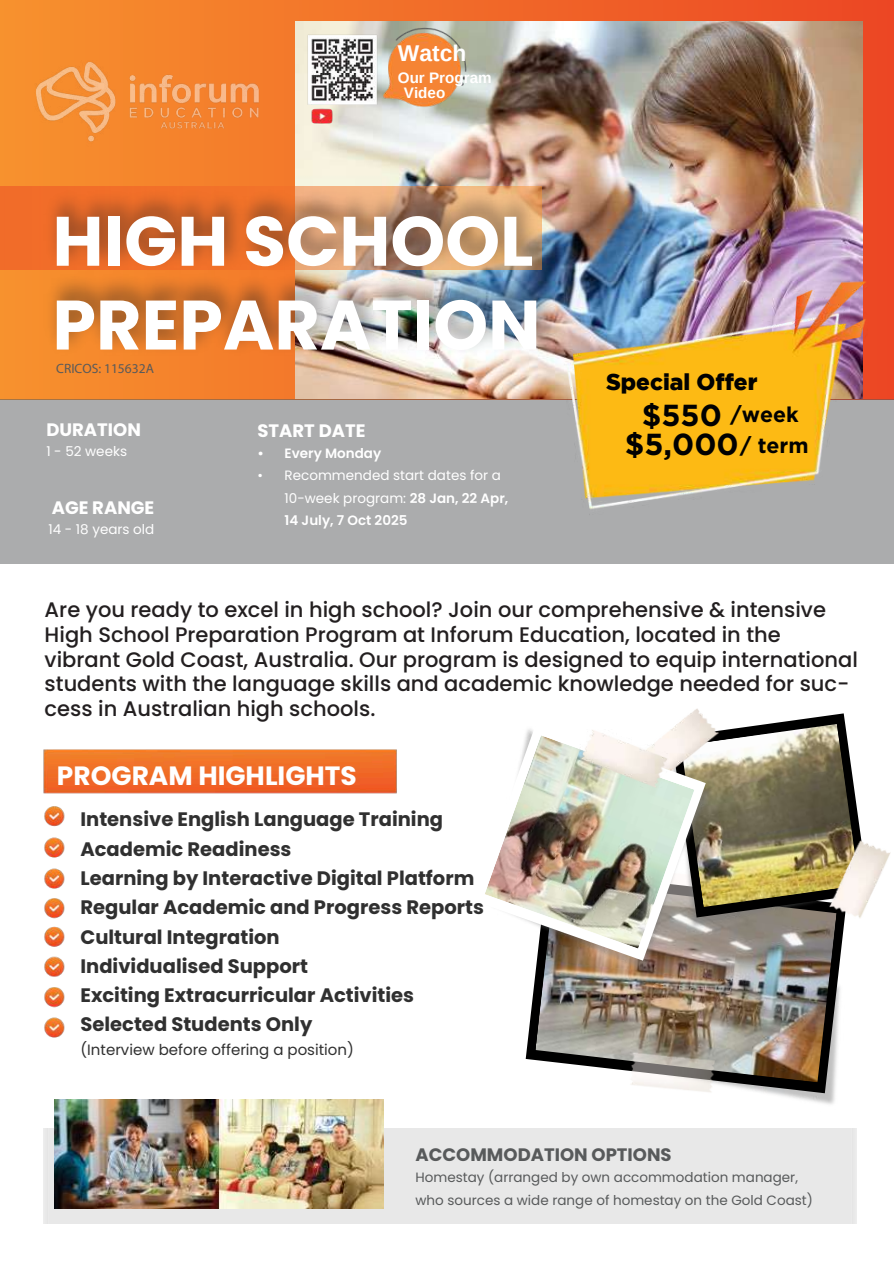
<style>
.page{position:relative;width:894px;height:1264px;background:#fff}
.page>*{position:absolute;margin:0;border:0;box-sizing:border-box;transform-origin:0 0}
.t1{font:700 69.75px/83.7px "Poppins";color:#fff}
.t2{font:700 30.3px/29.2px "Gotham";color:#010101}
.t3{font:700 26.4px "Poppins";color:#fff}
.t4{font:900 22.8px "Gotham";color:#010101}
.t5{font:700 22.8px "Arimo";color:#fff}
.t6{font:700 21.3px "Gotham";color:#010101}
.t7{font:500 21px/24.8px "Poppins";color:#231f20}
.t8{font:700 19.5px/29.2px "Poppins";color:#303030}
.t9{font:700 18px "Poppins";color:#fff}
.t10{font:700 18px "Poppins";color:#585a5b}
.t11{font:700 15.15px/15.8px "Arimo";color:#fff}
.t12{font:15px "Poppins";color:#303030}
.t13{font:13.5px/22.5px "Poppins";color:#fff}
.t14{font:13.5px/22.5px "Poppins";color:#585a5b}
.t15{font:13.5px "Myriad Pro";color:#585a5b}
.t16{font:600 13.5px "Poppins";color:#fff}
.s1{font-weight:600}
.s2{font-size:21.3px}
</style>
<div class="page">
<img style="left:768px;top:1093px;width:89px;height:63px">
<svg style="left:525px;top:979px;width:315px;height:114px"></svg>
<img style="left:535px;top:979px;width:301px;height:103px">
<img style="left:629px;top:1052px;width:86px;height:41px">
<img style="left:730px;top:852px;width:161px;height:127px">
<svg style="left:764px;top:713px;width:98px;height:204px"></svg>
<img style="left:719px;top:724px;width:140px;height:183px">
<img style="left:679px;top:708px;width:40px;height:27px">
<svg style="left:0;top:1px;width:893px;height:398px;background:#f2742b"></svg>
<img style="left:828px;top:840px;width:62px;height:78px">
<img style="left:296px;top:22px;width:566px;height:252px">
<div style="left:0;top:399px;width:893px;height:164px;background:#abacad"></div>
<div style="left:0;top:186px;width:541px;height:84px;background:#f16c29"></div>
<img style="left:34px;top:172px;width:534px;height:228px">
<div style="left:44px;top:1128px;width:812px;height:95px;background:#e8e8e8"></div>
<img style="left:43px;top:749px;width:354px;height:289px">
<img style="left:54px;top:1099px;width:329px;height:109px">
<img style="left:29px;top:54px;width:93px;height:95px">
<img style="left:122px;top:67px;width:143px;height:69px">
<img style="left:525px;top:936px;width:205px;height:87px">
<img style="left:705px;top:735px;width:59px;height:201px">
<img style="left:525px;top:723px;width:180px;height:237px">
<img style="left:485px;top:735px;width:209px;height:213px">
<img style="left:301px;top:20px;width:172px;height:111px">
<img style="left:579px;top:729px;width:89px;height:59px">
<img style="left:559px;top:274px;width:314px;height:241px">
<p class="t5" style="left:398px;top:41px;width:70px">Watch</p>
<p class="t11" style="left:404px;top:70px;width:89px;text-indent:-6px">Our Program<br>Video</p>
<h1 class="t1" style="left:52px;top:199px;width:489px">HIGH SCHOOL<br>PREPARATION</h1>
<p class="t15" style="left:56px;top:362px;width:99px">CRICOS: 115632A</p>
<p class="t9" style="left:46px;top:417px;width:96px">DURATION</p>
<p class="t9" style="left:257px;top:418px;width:109px">START DATE</p>
<p class="t13" style="left:46px;top:440px;width:82px">1 - 52 weeks</p>
<p class="t16" style="left:257px;top:443px;width:8px">•</p>
<p class="t13" style="left:257px;top:464px;width:7px">•</p>
<p class="t9" style="left:52px;top:495px;width:104px">AGE RANGE</p>
<p class="t13" style="left:48px;top:517px;width:107px">14 - 18 years old</p>
<p class="t16" style="left:284px;top:443px;width:98px">Every Monday</p>
<p class="t13" style="left:284px;top:464px;width:225px">Recommended start dates for a<br>10-week program: <span class="s1">28 Jan, 22 Apr,<br>14 July, 7 Oct 2025</span></p>
<p class="t4" style="left:606px;top:373px;width:153px">Special Offer</p>
<h2 class="t2" style="left:624px;top:400px;width:185px;text-indent:17px">$550 $5,000<span class="s2">/ term</span></h2>
<p class="t6" style="left:730px;top:402px;width:70px">/week</p>
<p class="t7" style="left:45px;top:597px;width:814px">Are you ready to excel in high school? Join our comprehensive &amp; intensive High School Preparation Program at Inforum Education, located in the vibrant Gold Coast, Australia. Our program is designed to equip international students with the language skills and academic knowledge needed for suc&shy;cess in Australian high schools.</p>
<p class="t3" style="left:57px;top:757px;width:301px">PROGRAM HIGHLIGHTS</p>
<p class="t8" style="left:80px;top:805px;width:405px">Intensive English Language Training<br>Academic Readiness<br>Learning by Interactive Digital Platform<br>Regular Academic and Progress Reports<br>Cultural Integration<br>Individualised Support<br>Exciting Extracurricular Activities<br>Selected Students Only</p>
<p class="t12" style="left:80px;top:1039px;width:275px">(Interview before offering a position)</p>
<p class="t10" style="left:415px;top:1141px;width:257px">ACCOMMODATION OPTIONS</p>
<p class="t14" style="left:415px;top:1166px;width:399px">Homestay (arranged by own accommodation manager, who sources a wide range of homestay on the Gold Coast)</p>
</div>
